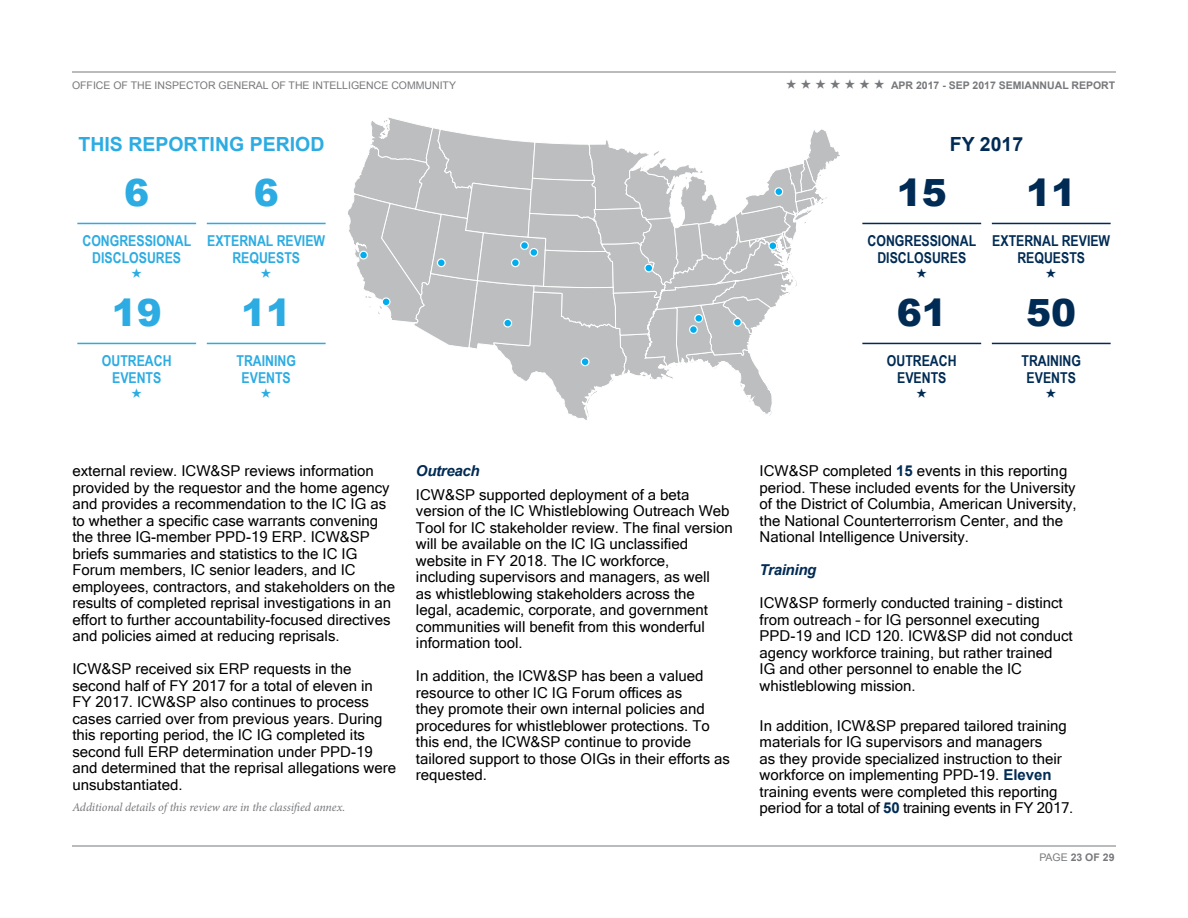
<style>
.page{position:relative;width:1188px;height:918px;background:#fff}
.page>*{position:absolute;margin:0;border:0;box-sizing:border-box;transform-origin:0 0}
.t1{font:900 37.5px "Arial";color:#002b54}
.t2{font:900 37.5px "Arial";color:#2cace2}
.t3{font:700 19.5px "Arial";color:#2cace2}
.t4{font:700 19.5px "Arial";color:#002b54}
.t5{font:15px/16.5px "Microsoft Sans Serif";color:#000}
.t6{font:700 15px/16.5px "Arial Narrow";color:#2cace2;text-align:center}
.t7{font:700 15px/16.5px "Arial Narrow";color:#002b54;text-align:center}
.t8{font:italic 700 15px "Arial";letter-spacing:-.02em;color:#002b54}
.t9{font:italic 12px "Minion Pro";letter-spacing:-.01em;color:#77787b}
.t10{font:700 12px "Adobe Fan Heiti Std";color:#2cace2}
.t11{font:700 12px "Adobe Fan Heiti Std";color:#002b54}
.t12{font:10.5px "Arial";color:#77787b}
.t13{font:700 10.5px "Arial";color:#77787b}
.s1{font-family:"Adobe Fan Heiti Std";font-size:12px}
.s2{font-family:"Arial";font-weight:700;color:#002b54}
.s3{font-weight:400}
</style>
<div class="page">
<hr style="left:72px;top:72px;width:1044px;height:1px;background:#77787b">
<hr style="left:72px;top:846px;width:1044px;height:1px;background:#77787b">
<svg style="left:348px;top:118px;width:492px;height:302px"></svg>
<div style="left:504px;top:319px;width:8px;height:8px;background:#00aeef;border-radius:50%"></div>
<div style="left:503px;top:319px;width:9px;height:9px;border:1px solid #fff;border-radius:50%"></div>
<div style="left:645px;top:264px;width:8px;height:8px;background:#00aeef;border-radius:50%"></div>
<div style="left:644px;top:264px;width:9px;height:8px;border:1px solid #fff;border-radius:50%"></div>
<svg style="left:690px;top:326px;width:7px;height:7px"></svg>
<div style="left:689px;top:325px;width:9px;height:9px;border:1px solid #fff;border-radius:50%"></div>
<div style="left:695px;top:315px;width:8px;height:7px;background:#00aeef;border-radius:50%"></div>
<div style="left:694px;top:314px;width:9px;height:9px;border:1px solid #fff;border-radius:50%"></div>
<div style="left:734px;top:318px;width:7px;height:8px;background:#00aeef;border-radius:50%"></div>
<div style="left:733px;top:318px;width:9px;height:9px;border:1px solid #fff;border-radius:50%"></div>
<div style="left:775px;top:188px;width:8px;height:8px;background:#00aeef;border-radius:50%"></div>
<div style="left:774px;top:187px;width:9px;height:9px;border:1px solid #fff;border-radius:50%"></div>
<div style="left:581px;top:358px;width:8px;height:8px;background:#00aeef;border-radius:50%"></div>
<div style="left:581px;top:357px;width:9px;height:9px;border:1px solid #fff;border-radius:50%"></div>
<div style="left:360px;top:251px;width:7px;height:8px;background:#00aeef;border-radius:50%"></div>
<div style="left:359px;top:251px;width:9px;height:9px;border:1px solid #fff;border-radius:50%"></div>
<div style="left:437px;top:259px;width:8px;height:8px;background:#00aeef;border-radius:50%"></div>
<div style="left:437px;top:258px;width:9px;height:9px;border:1px solid #fff;border-radius:50%"></div>
<div style="left:512px;top:259px;width:7px;height:8px;background:#00aeef;border-radius:50%"></div>
<div style="left:511px;top:258px;width:9px;height:9px;border:1px solid #fff;border-radius:50%"></div>
<hr style="left:77px;top:223px;width:119px;height:1px;background:#2cace2">
<hr style="left:77px;top:343px;width:119px;height:1px;background:#2cace2">
<hr style="left:207px;top:223px;width:119px;height:1px;background:#2cace2">
<hr style="left:207px;top:343px;width:119px;height:1px;background:#2cace2">
<hr style="left:862px;top:223px;width:119px;height:1px;background:#002b54">
<hr style="left:862px;top:343px;width:119px;height:1px;background:#002b54">
<hr style="left:992px;top:223px;width:119px;height:1px;background:#002b54">
<hr style="left:992px;top:343px;width:119px;height:1px;background:#002b54">
<p class="t12" style="left:72px;top:78px;width:386px">OFFICE OF THE INSPECTOR GENERAL OF THE INTELLIGENCE COMMUNITY</p>
<p class="t13" style="left:786px;top:78px;width:331px"><span class="s1">★ ★ ★ ★ ★ ★ ★</span> APR 2017 - SEP 2017 SEMIANNUAL REPORT</p>
<h2 class="t3" style="left:79px;top:131px;width:247px">THIS REPORTING PERIOD</h2>
<h1 class="t2" style="left:124px;top:166px;width:27px">6</h1>
<p class="t6" style="left:83px;top:232px;width:110px">CONGRESSIONAL<br>DISCLOSURES</p>
<p class="t10" style="left:131px;top:266px;width:13px">★</p>
<h1 class="t2" style="left:112px;top:286px;width:52px">19</h1>
<p class="t6" style="left:102px;top:352px;width:71px">OUTREACH<br>EVENTS</p>
<p class="t10" style="left:131px;top:386px;width:13px">★</p>
<h1 class="t2" style="left:254px;top:166px;width:27px">6</h1>
<p class="t6" style="left:207px;top:232px;width:120px">EXTERNAL REVIEW<br>REQUESTS</p>
<p class="t10" style="left:260px;top:266px;width:13px">★</p>
<h1 class="t2" style="left:241px;top:286px;width:52px">11</h1>
<p class="t6" style="left:237px;top:352px;width:61px">TRAINING<br>EVENTS</p>
<p class="t10" style="left:260px;top:386px;width:13px">★</p>
<p class="t5" style="left:72px;top:462px;width:324px">external review. ICW&amp;SP reviews information provided by the requestor and the home agency and provides a recommendation to the IC IG as to whether a specific case warrants convening the three IG-member PPD-19 ERP. ICW&amp;SP briefs summaries and statistics to the IC IG Forum members, IC senior leaders, and IC employees, contractors, and stakeholders on the results of completed reprisal investigations in an effort to further accountability-focused directives and policies aimed at reducing reprisals.</p>
<p class="t5" style="left:72px;top:660px;width:325px">ICW&amp;SP received six ERP requests in the second half of FY 2017 for a total of eleven in<br>FY 2017. ICW&amp;SP also continues to process cases carried over from previous years. During this reporting period, the IC IG completed its second full ERP determination under PPD-19 and determined that the reprisal allegations were unsubstantiated.</p>
<p class="t9" style="left:72px;top:799px;width:274px">Additional details of this review are in the classified annex.</p>
<p class="t8" style="left:416px;top:461px;width:65px">Outreach</p>
<p class="t5" style="left:416px;top:485px;width:318px">ICW&amp;SP supported deployment of a beta version of the IC Whistleblowing Outreach Web Tool for IC stakeholder review. The final version will be available on the IC IG unclassified website in FY 2018. The IC workforce,<br>including supervisors and managers, as well<br>as whistleblowing stakeholders across the legal, academic, corporate, and government communities will benefit from this wonderful information tool.</p>
<p class="t5" style="left:416px;top:667px;width:316px">In addition, the ICW&amp;SP has been a valued resource to other IC IG Forum offices as<br>they promote their own internal policies and procedures for whistleblower protections. To this end, the ICW&amp;SP continue to provide tailored support to those OIGs in their efforts as requested.</p>
<h2 class="t4" style="left:950px;top:131px;width:75px">FY 2017</h2>
<h1 class="t1" style="left:897px;top:166px;width:52px">15</h1>
<p class="t7" style="left:868px;top:232px;width:110px">CONGRESSIONAL<br>DISCLOSURES</p>
<p class="t11" style="left:916px;top:266px;width:13px">★</p>
<h1 class="t1" style="left:897px;top:286px;width:52px">61</h1>
<p class="t7" style="left:887px;top:352px;width:71px">OUTREACH<br>EVENTS</p>
<p class="t11" style="left:916px;top:386px;width:13px">★</p>
<h1 class="t1" style="left:1026px;top:166px;width:52px">11</h1>
<p class="t7" style="left:992px;top:232px;width:120px">EXTERNAL REVIEW<br>REQUESTS</p>
<p class="t11" style="left:1045px;top:266px;width:13px">★</p>
<h1 class="t1" style="left:1026px;top:286px;width:52px">50</h1>
<p class="t7" style="left:1022px;top:352px;width:61px">TRAINING<br>EVENTS</p>
<p class="t11" style="left:1045px;top:386px;width:13px">★</p>
<p class="t5" style="left:760px;top:462px;width:319px">ICW&amp;SP completed <span class="s2">15</span> events in this reporting period. These included events for the University of the District of Columbia, American University, the National Counterterrorism Center, and the National Intelligence University.</p>
<p class="t8" style="left:760px;top:560px;width:58px">Training</p>
<p class="t5" style="left:760px;top:594px;width:315px">ICW&amp;SP formerly conducted training – distinct from outreach – for IG personnel executing PPD-19 and ICD 120. ICW&amp;SP did not conduct agency workforce training, but rather trained<br>IG and other personnel to enable the IC whistleblowing mission.</p>
<p class="t5" style="left:760px;top:716px;width:315px">In addition, ICW&amp;SP prepared tailored training materials for IG supervisors and managers<br>as they provide specialized instruction to their workforce on implementing PPD-19. <span class="s2">Eleven </span>training events were completed this reporting period for a total of <span class="s2">50</span> training events in FY 2017.</p>
<p class="t13" style="left:1039px;top:850px;width:77px"><span class="s3">PAGE</span> 23 OF 29</p>
</div>
